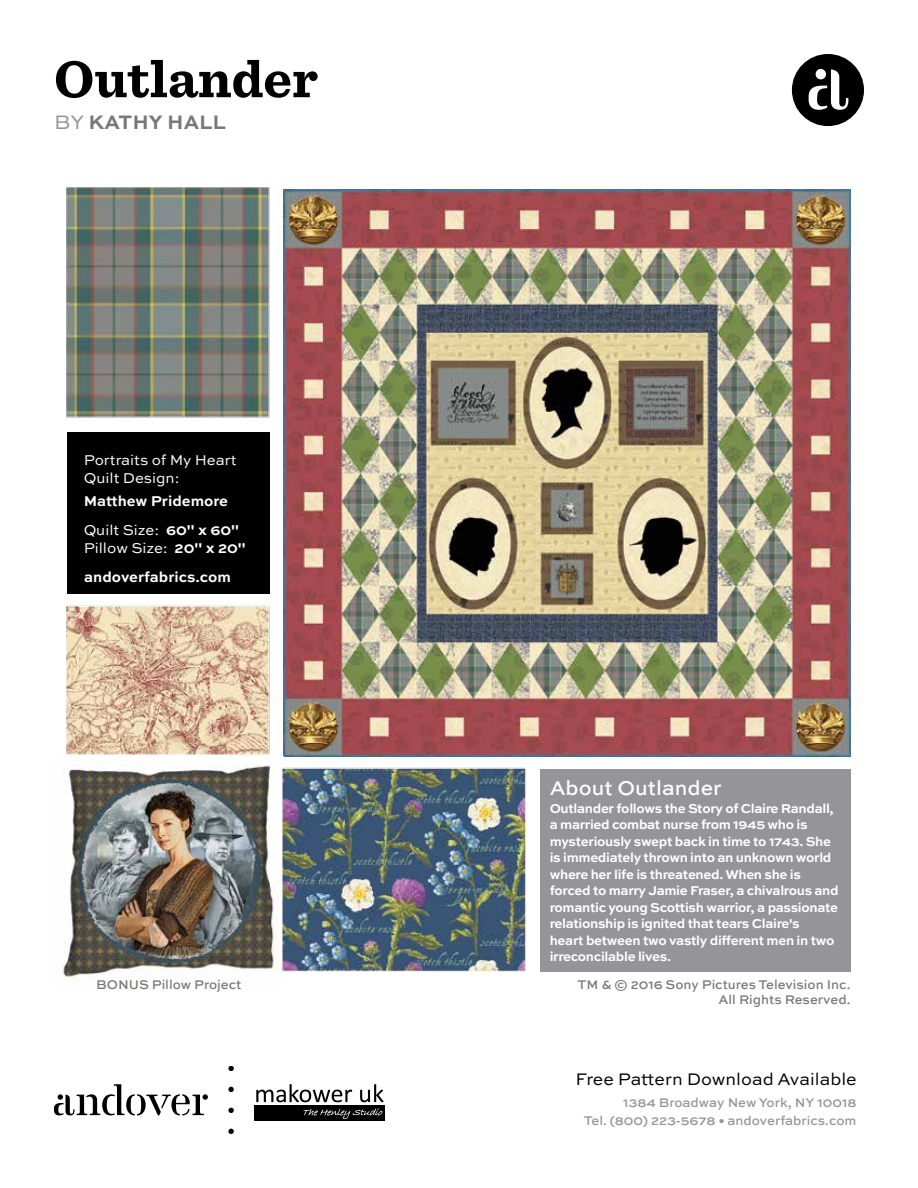
<style>
.page{position:relative;width:918px;height:1188px;background:#fff}
.page>*{position:absolute;margin:0;border:0;box-sizing:border-box;transform-origin:0 0}
.t1{font:700 54px "Sentinel";color:#000}
.t2{font:500 21px "Sweet Sans Pro";color:#fff}
.t3{font:700 20.55px "Sweet Sans Pro";color:#77787b}
.t4{font:17.7px "Sweet Sans Pro";color:#000}
.t5{font:700 15px/29.2px "Sweet Sans Pro";color:#fff}
.t6{font:15px/18px "Sweet Sans Pro";color:#fff}
.t7{font:700 13.5px/16.5px "Sweet Sans Pro";letter-spacing:-.025em;color:#fff}
.t8{font:500 13.2px/15px "Sweet Sans Pro";color:#77787b;text-align:right}
.t9{font:500 13.2px/18px "Sweet Sans Pro";color:#939598;text-align:right}
.s1{font-weight:400;color:#939598}
.s2{font-weight:400}
</style>
<div class="page">
<div style="left:792px;top:54px;width:72px;height:72px;background:#000;border-radius:50%"></div>
<svg style="left:809px;top:69px;width:39px;height:41px"></svg>
<div style="left:816px;top:69px;width:10px;height:10px;background:#fff;border-radius:50%"></div>
<img style="left:54px;top:187px;width:797px;height:946px">
<h1 class="t1" style="left:54px;top:37px;width:265px">Outlander</h1>
<h3 class="t3" style="left:54px;top:107px;width:173px"><span class="s1">BY</span> KATHY HALL</h3>
<p class="t6" style="left:84px;top:451px;width:154px">Portraits of My Heart<br>Quilt Design:</p>
<p class="t5" style="left:84px;top:485px;width:157px">Matthew Pridemore<br><span class="s2">Quilt Size:</span> 60" x 60"</p>
<p class="t5" style="left:84px;top:533px;width:164px"><span class="s2">Pillow Size:</span> 20" x 20" andoverfabrics.com</p>
<p class="t8" style="left:96px;top:976px;width:147px">BONUS Pillow Project</p>
<h2 class="t2" style="left:550px;top:773px;width:173px">About Outlander</h2>
<p class="t7" style="left:550px;top:799px;width:290px">Outlander follows the Story of Claire Randall, a married combat nurse from 1945 who is mysteriously swept back in time to 1743. She is immediately thrown into an unknown world where her life is threatened. When she is forced to marry Jamie Fraser, a chivalrous and romantic young Scottish warrior, a passionate relationship is ignited that tears Claire's<br>heart between two vastly different men in two irreconcilable lives.</p>
<p class="t8" style="left:577px;top:976px;width:275px">TM &amp; © 2016 Sony Pictures Television Inc.<br>All Rights Reserved.</p>
<h3 class="t4" style="left:576px;top:1066px;width:283px">Free Pattern Download Available</h3>
<p class="t9" style="left:584px;top:1093px;width:274px">1384 Broadway New York, NY 10018<br>Tel. (800) 223-5678 • andoverfabrics.com</p>
</div>
